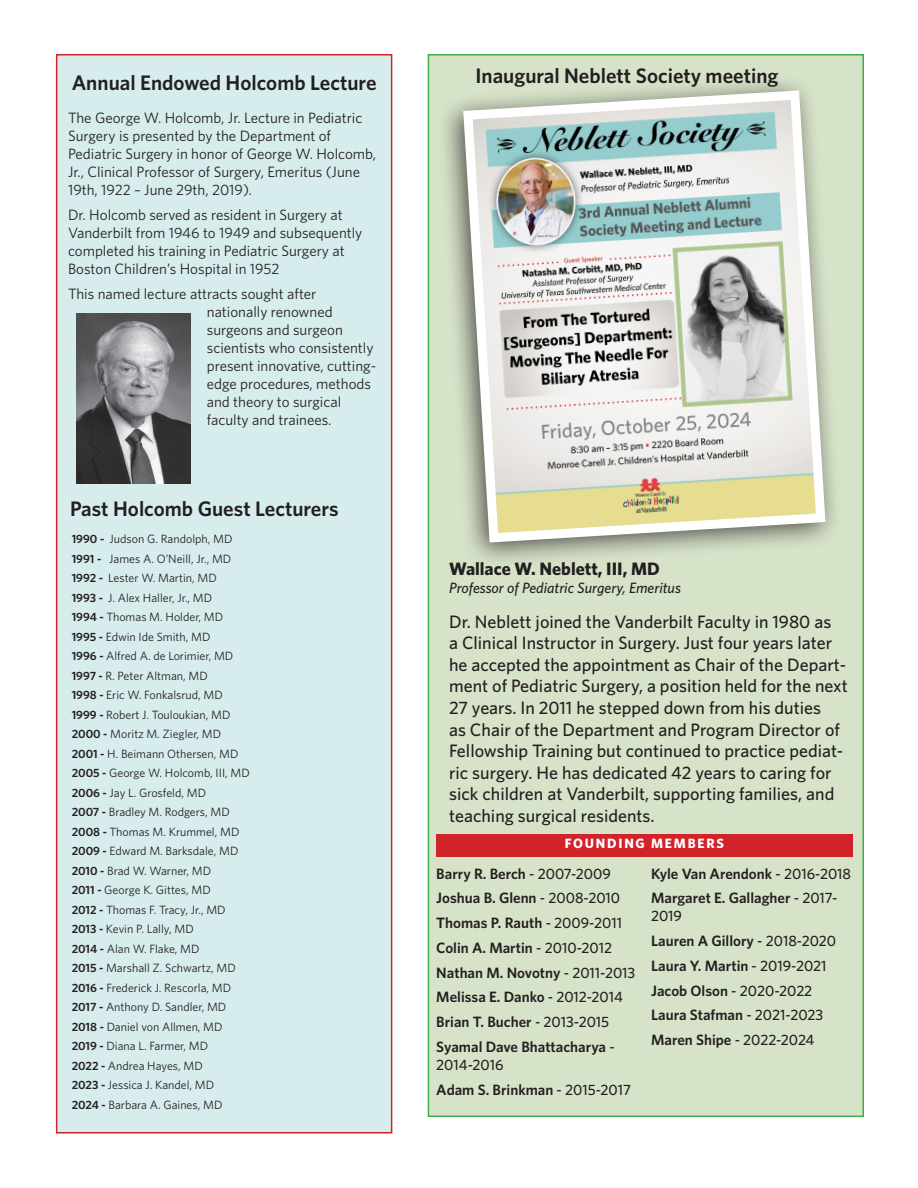
<style>
.page{position:relative;width:918px;height:1188px;background:#fff}
.page>*{position:absolute;margin:0;border:0;box-sizing:border-box;transform-origin:0 0}
.t1{font:600 21px "Whitney";color:#231f20}
.t2{font:500 18px/21.6px "Whitney";color:#231f20}
.t3{font:700 18px "Whitney";color:#231f20}
.t4{font:15px/18px "Whitney";color:#231f20}
.t5{font:600 15px/18px "Whitney";color:#231f20}
.t6{font:italic 500 15px "Whitney";color:#231f20}
.t7{font:700 13.5px "Whitney";letter-spacing:.13em;color:#fff}
.t8{font:12px "Whitney";color:#231f20}
.s1{font-weight:600}
.s2{font-weight:500}
</style>
<div class="page">
<div style="left:57px;top:55px;width:335px;height:1078px;background:#d7ecec"></div>
<div style="left:56px;top:54px;width:336px;height:1080px;border:2px solid #d1232a"></div>
<div style="left:428px;top:54px;width:436px;height:1063px;background:#d7e3c9;border:2px solid #40ae49"></div>
<div style="left:436px;top:73px;width:406px;height:496px;background:#231f20;opacity:.75"></div>
<svg style="left:458px;top:86px;width:372px;height:461px;background:#cbd0c5"></svg>
<div style="left:436px;top:834px;width:416px;height:23px;background:#d1232a"></div>
<img style="left:76px;top:314px;width:114px;height:170px">
<p class="t1" style="left:72px;top:70px;width:306px">Annual Endowed Holcomb Lecture</p>
<p class="t1" style="left:475px;top:63px;width:305px">Inaugural Neblett Society meeting</p>
<p class="t4" style="left:68px;top:109px;width:310px">The George W. Holcomb, Jr. Lecture in Pediatric Surgery is presented by the Department of Pediatric Surgery in honor of George W. Holcomb, Jr., Clinical Professor of Surgery, Emeritus (June 19th, 1922 – June 29th, 2019).</p>
<p class="t4" style="left:68px;top:206px;width:296px">Dr. Holcomb served as resident in Surgery at Vanderbilt from 1946 to 1949 and subsequently completed his training in Pediatric Surgery at Boston Children’s Hospital in 1952</p>
<p class="t4" style="left:207px;top:284px;width:171px;text-indent:-139px">This named lecture attracts sought after nationally renowned surgeons and surgeon scientists who consistently present innovative, cutting&shy;edge procedures, methods and theory to surgical faculty and trainees.</p>
<p class="t1" style="left:70px;top:496px;width:270px">Past Holcomb Guest Lecturers</p>
<p class="t8" style="left:72px;top:532px;width:162px"><span class="s1">1990 -</span> Judson G. Randolph, MD</p>
<p class="t8" style="left:72px;top:551px;width:161px"><span class="s1">1991 -</span> James A. O’Neill, Jr., MD</p>
<p class="t8" style="left:72px;top:571px;width:147px"><span class="s1">1992 -</span> Lester W. Martin, MD</p>
<p class="t8" style="left:72px;top:590px;width:142px"><span class="s1">1993 -</span> J. Alex Haller, Jr., MD</p>
<p class="t8" style="left:72px;top:610px;width:153px"><span class="s1">1994 -</span> Thomas M. Holder, MD</p>
<p class="t8" style="left:72px;top:629px;width:140px"><span class="s1">1995 -</span> Edwin Ide Smith, MD</p>
<p class="t8" style="left:72px;top:649px;width:163px"><span class="s1">1996 -</span> Alfred A. de Lorimier, MD</p>
<p class="t8" style="left:72px;top:668px;width:138px"><span class="s1">1997 -</span> R. Peter Altman, MD</p>
<p class="t8" style="left:72px;top:688px;width:153px"><span class="s1">1998 -</span> Eric W. Fonkalsrud, MD</p>
<p class="t8" style="left:72px;top:707px;width:160px"><span class="s1">1999 -</span> Robert J. Touloukian, MD</p>
<p class="t8" style="left:72px;top:727px;width:151px"><span class="s1">2000 -</span> Moritz M. Ziegler, MD</p>
<p class="t8" style="left:72px;top:746px;width:168px"><span class="s1">2001 -</span> H. Beimann Othersen, MD</p>
<p class="t8" style="left:72px;top:766px;width:180px"><span class="s1">2005 -</span> George W. Holcomb, III, MD</p>
<p class="t8" style="left:72px;top:785px;width:136px"><span class="s1">2006 -</span> Jay L. Grosfeld, MD</p>
<p class="t8" style="left:72px;top:805px;width:160px"><span class="s1">2007 -</span> Bradley M. Rodgers, MD</p>
<p class="t8" style="left:72px;top:824px;width:169px"><span class="s1">2008 -</span> Thomas M. Krummel, MD</p>
<p class="t8" style="left:72px;top:844px;width:168px"><span class="s1">2009 -</span> Edward M. Barksdale, MD</p>
<p class="t8" style="left:72px;top:863px;width:141px"><span class="s1">2010 -</span> Brad W. Warner, MD</p>
<p class="t8" style="left:72px;top:883px;width:141px"><span class="s1">2011 -</span> George K. Gittes, MD</p>
<p class="t8" style="left:72px;top:902px;width:156px"><span class="s1">2012 -</span> Thomas F. Tracy, Jr., MD</p>
<p class="t8" style="left:72px;top:922px;width:124px"><span class="s1">2013 -</span> Kevin P. Lally, MD</p>
<p class="t8" style="left:72px;top:941px;width:129px"><span class="s1">2014 -</span> Alan W. Flake, MD</p>
<p class="t8" style="left:72px;top:961px;width:166px"><span class="s1">2015 -</span> Marshall Z. Schwartz, MD</p>
<p class="t8" style="left:72px;top:980px;width:161px"><span class="s1">2016 -</span> Frederick J. Rescorla, MD</p>
<p class="t8" style="left:72px;top:1000px;width:156px"><span class="s1">2017 -</span> Anthony D. Sandler, MD</p>
<p class="t8" style="left:72px;top:1019px;width:152px"><span class="s1">2018 -</span> Daniel von Allmen, MD</p>
<p class="t8" style="left:72px;top:1039px;width:138px"><span class="s1">2019 -</span> Diana L. Farmer, MD</p>
<p class="t8" style="left:72px;top:1058px;width:133px"><span class="s1">2022 -</span> Andrea Hayes, MD</p>
<p class="t8" style="left:72px;top:1078px;width:144px"><span class="s1">2023 -</span> Jessica J. Kandel, MD</p>
<p class="t8" style="left:72px;top:1097px;width:152px"><span class="s1">2024 -</span> Barbara A. Gaines, MD</p>
<p class="t3" style="left:449px;top:557px;width:212px">Wallace W. Neblett, III, MD</p>
<p class="t6" style="left:449px;top:578px;width:233px">Professor of Pediatric Surgery, Emeritus</p>
<p class="t2" style="left:449px;top:610px;width:400px">Dr. Neblett joined the Vanderbilt Faculty in 1980 as<br>a Clinical Instructor in Surgery. Just four years later he accepted the appointment as Chair of the Depart&shy;ment of Pediatric Surgery, a position held for the next 27 years. In 2011 he stepped down from his duties<br>as Chair of the Department and Program Director of Fellowship Training but continued to practice pediat&shy;ric surgery. He has dedicated 42 years to caring for sick children at Vanderbilt, supporting families, and teaching surgical residents.</p>
<p class="t7" style="left:565px;top:835px;width:161px">FOUNDING MEMBERS</p>
<p class="t5" style="left:436px;top:864px;width:176px">Barry R. Berch <span class="s2">- 2007-2009</span></p>
<p class="t5" style="left:436px;top:889px;width:185px">Joshua B. Glenn <span class="s2">- 2008-2010</span></p>
<p class="t5" style="left:436px;top:913px;width:187px">Thomas P. Rauth <span class="s2">- 2009-2011</span></p>
<p class="t5" style="left:436px;top:938px;width:177px">Colin A. Martin <span class="s2">- 2010-2012</span></p>
<p class="t5" style="left:436px;top:963px;width:201px">Nathan M. Novotny <span class="s2">- 2011-2013</span></p>
<p class="t5" style="left:436px;top:988px;width:188px">Melissa E. Danko <span class="s2">- 2012-2014</span></p>
<p class="t5" style="left:436px;top:1012px;width:174px">Brian T. Bucher <span class="s2">- 2013-2015</span></p>
<p class="t5" style="left:436px;top:1037px;width:180px">Syamal Dave Bhattacharya <span class="s2">-<br>2014-2016</span></p>
<p class="t5" style="left:436px;top:1080px;width:196px">Adam S. Brinkman <span class="s2">- 2015-2017</span></p>
<p class="t5" style="left:651px;top:864px;width:201px">Kyle Van Arendonk <span class="s2">- 2016-2018</span></p>
<p class="t5" style="left:651px;top:889px;width:188px">Margaret E. Gallagher <span class="s2">- 2017-<br>2019</span></p>
<p class="t5" style="left:651px;top:931px;width:187px">Lauren A Gillory <span class="s2">- 2018-2020</span></p>
<p class="t5" style="left:651px;top:956px;width:177px">Laura Y. Martin <span class="s2">- 2019-2021</span></p>
<p class="t5" style="left:651px;top:981px;width:163px">Jacob Olson <span class="s2">- 2020-2022</span></p>
<p class="t5" style="left:651px;top:1006px;width:174px">Laura Stafman <span class="s2">- 2021-2023</span></p>
<p class="t5" style="left:651px;top:1030px;width:165px">Maren Shipe <span class="s2">- 2022-2024</span></p>
</div>
